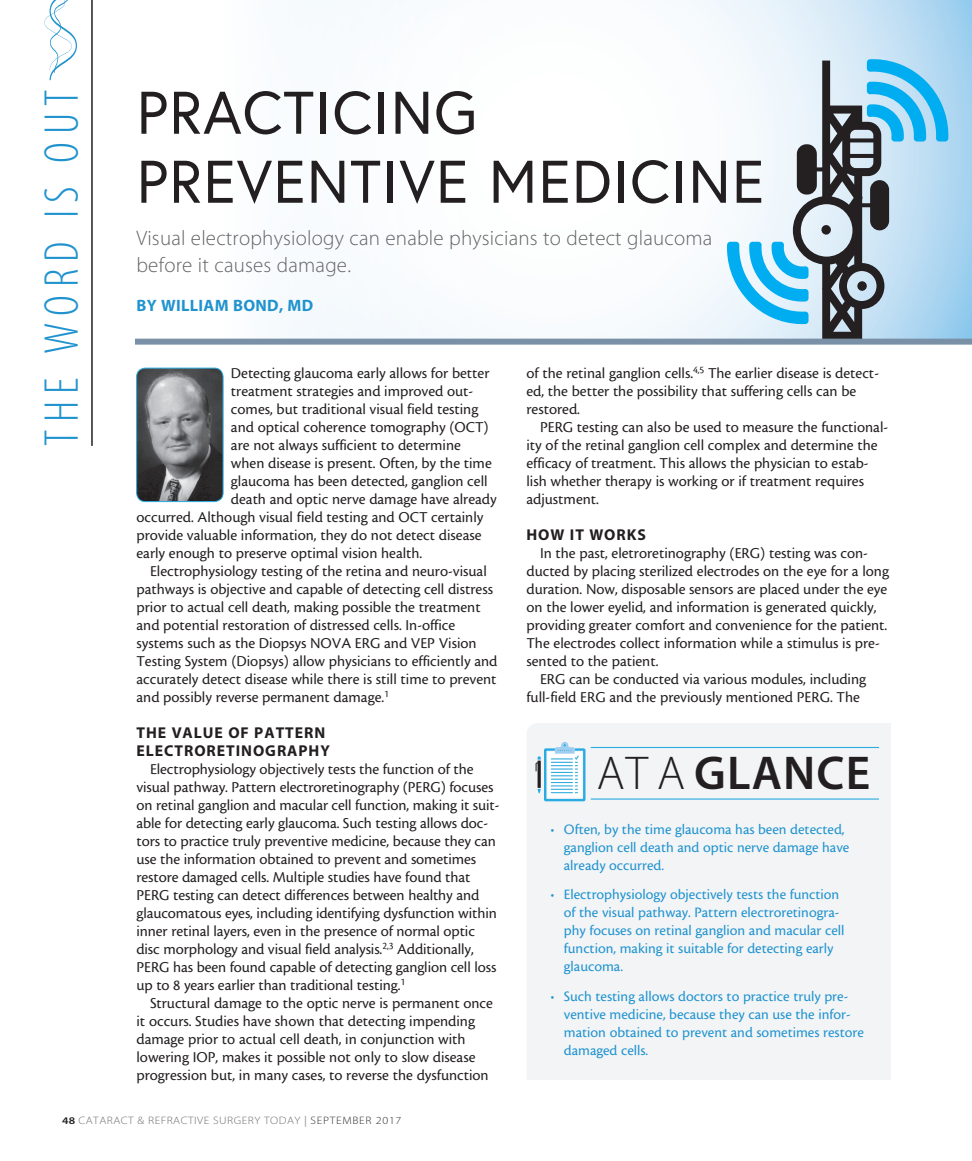
<style>
.page{position:relative;width:972px;height:1161px;background:#fff}
.page>*{position:absolute;margin:0;border:0;box-sizing:border-box;transform-origin:0 0}
.headline{font:60px/69px "Europa";letter-spacing:.015em;color:#231f20}
.t1{font:49.2px "Myriad MM 215 300";letter-spacing:.15em;color:#2093cf}
.headline-2{font:47.7px "Myriad MM 565 600";letter-spacing:.025em;color:#231f20}
.deck{font:21px/27px "Myriad MM 215 600";letter-spacing:.01em;color:#636366}
.author{font:16.5px "Myriad MM 700 600";letter-spacing:.02em;color:#2093cf}
.body{font:15.75px/18px "Cronos MM 408 10";color:#231f20}
.body_first{font:15.75px "Cronos MM 408 10";color:#231f20}
.subhead{font:15.75px/18px "Myriad MM 700 600";letter-spacing:.06em;color:#231f20}
.t2{font:15px/18px "Cronos MM 408 10";color:#2093cf}
.t3{font:10.8px "Myriad MM 215 600";letter-spacing:.04em;color:#6c6d70;scale:1.11 1}
.s1{font-family:"Myriad MM 215 600"}
.s2{font-family:"Myriad MM 565 600";font-size:10.2px;color:#231f20}
.s3{font-family:"Myriad MM 400 600";color:#939598}
.s4{color:#312f30}
</style>
<div class="page">
<hr style="left:91px;top:0;width:2px;height:446px;background:#231f20">
<svg style="left:44px;top:0;width:33px;height:80px"></svg>
<svg style="left:135px;top:0;width:837px;height:339px"></svg>
<img style="left:137px;top:368px;width:86px;height:134px">
<div style="left:136px;top:368px;width:87px;height:134px;border:1px solid #2aabe1;border-radius:9px"></div>
<div style="left:527px;top:723px;width:364px;height:357px;background:#f2f4f6"></div>
<hr style="left:591px;top:798px;width:288px;height:2px;background:#2aabe1">
<hr style="left:591px;top:747px;width:288px;height:1px;background:#2aabe1">
<svg style="left:536px;top:742px;width:50px;height:59px"></svg>
<svg style="left:727px;top:59px;width:221px;height:280px"></svg>
<div style="left:135px;top:339px;width:837px;height:6px;background:#7a90a7"></div>
<h2 class="t1" style="left:38px;top:446px;width:358px;rotate:-90deg">THE WORD IS OUT</h2>
<p class="headline" style="left:136px;top:77px;width:629px">PRACTICING<br>PREVENTIVE MEDICINE</p>
<p class="deck" style="left:136px;top:225px;width:577px">Visual electrophysiology can enable physicians to detect glaucoma before it causes damage.</p>
<p class="author" style="left:136px;top:297px;width:178px">BY WILLIAM BOND, MD</p>
<p class="body" style="left:526px;top:364px;width:354px">of the retinal ganglion cells.<sup>4,5</sup> The earlier disease is detect&shy;ed, the better the possibility that suffering cells can be restored.</p>
<p class="body" style="left:526px;top:418px;width:363px;text-indent:14px">PERG testing can also be used to measure the functional&shy;ity of the retinal ganglion cell complex and determine the efficacy of treatment. This allows the physician to estab&shy;lish whether therapy is working or if treatment requires adjustment.</p>
<p class="subhead" style="left:526px;top:527px;width:121px">HOW IT WORKS</p>
<p class="body" style="left:526px;top:544px;width:364px;text-indent:14px">In the past, eletroretinography (ERG) testing was con&shy;ducted by placing sterilized electrodes on the eye for a long duration. Now, disposable sensors are placed under the eye on the lower eyelid, and information is generated quickly, providing greater comfort and convenience for the patient.<br>The electrodes collect information while a stimulus is pre&shy;sented to the patient.</p>
<p class="body" style="left:526px;top:670px;width:341px;text-indent:14px">ERG can be conducted via various modules, including full-field ERG and the previously mentioned PERG. The</p>
<p class="body_first" style="left:231px;top:365px;width:260px">Detecting glaucoma early allows for better</p>
<p class="body_first" style="left:231px;top:383px;width:244px">treatment strategies and improved out-</p>
<p class="body_first" style="left:231px;top:401px;width:249px">comes, but traditional visual field testing</p>
<p class="body_first" style="left:231px;top:419px;width:259px">and optical coherence tomography (OCT)</p>
<p class="body_first" style="left:231px;top:437px;width:232px">are not always sufficient to determine</p>
<p class="body_first" style="left:231px;top:455px;width:262px">when disease is present. Often, by the time</p>
<p class="body_first" style="left:231px;top:473px;width:258px">glaucoma has been detected, ganglion cell</p>
<p class="body_first" style="left:231px;top:491px;width:267px">death and optic nerve damage have already</p>
<p class="body_first" style="left:136px;top:509px;width:348px">occurred. Although visual field testing and OCT certainly</p>
<p class="body_first" style="left:136px;top:527px;width:347px">provide valuable information, they do not detect disease</p>
<p class="body_first" style="left:136px;top:545px;width:287px">early enough to preserve optimal vision health.</p>
<p class="body" style="left:136px;top:562px;width:362px;text-indent:14px">Electrophysiology testing of the retina and neuro-visual pathways is objective and capable of detecting cell distress prior to actual cell death, making possible the treatment and potential restoration of distressed cells. In-office systems such as the Diopsys NOVA ERG and VEP Vision Testing System (Diopsys) allow physicians to efficiently and accurately detect disease while there is still time to prevent and possibly reverse permanent damage.<sup>1</sup></p>
<p class="subhead" style="left:136px;top:725px;width:195px">THE VALUE OF PATTERN<br>ELECTRORETINOGRAPHY</p>
<p class="body" style="left:136px;top:760px;width:365px;text-indent:14px">Electrophysiology objectively tests the function of the visual pathway. Pattern electroretinography (PERG) focuses on retinal ganglion and macular cell function, making it suit&shy;able for detecting early glaucoma. Such testing allows doc&shy;tors to practice truly preventive medicine, because they can use the information obtained to prevent and sometimes restore damaged cells. Multiple studies have found that PERG testing can detect differences between healthy and glaucomatous eyes, including identifying dysfunction within inner retinal layers, even in the presence of normal optic disc morphology and visual field analysis.<sup>2,3</sup> Additionally, PERG has been found capable of detecting ganglion cell loss up to 8 years earlier than traditional testing.<sup>1</sup></p>
<p class="body" style="left:136px;top:994px;width:358px;text-indent:14px">Structural damage to the optic nerve is permanent once it occurs. Studies have shown that detecting impending damage prior to actual cell death, in conjunction with lowering IOP, makes it possible not only to slow disease progression but, in many cases, to reverse the dysfunction</p>
<p class="headline-2" style="left:597px;top:750px;width:275px"><span class="s1">AT A</span> GLANCE</p>
<p class="t2" style="left:564px;top:820px;width:287px;text-indent:-14px">• Often, by the time glaucoma has been detected, ganglion cell death and optic nerve damage have already occurred.</p>
<p class="t2" style="left:564px;top:886px;width:282px;text-indent:-14px">• Electrophysiology objectively tests the function of the visual pathway. Pattern electroretinogra&shy;phy focuses on retinal ganglion and macular cell function, making it suitable for detecting early glaucoma.</p>
<p class="t2" style="left:564px;top:988px;width:302px;text-indent:-14px">• Such testing allows doctors to practice truly pre&shy;ventive medicine, because they can use the infor&shy;mation obtained to prevent and sometimes restore damaged cells.</p>
<p class="t3" style="left:62px;top:1115px;width:307px"><span class="s2">48</span> CATARACT &amp; REFRACTIVE SURGERY TODAY <span class="s3">|</span> <span class="s4">SEPTEMBER 2017</span></p>
</div>
